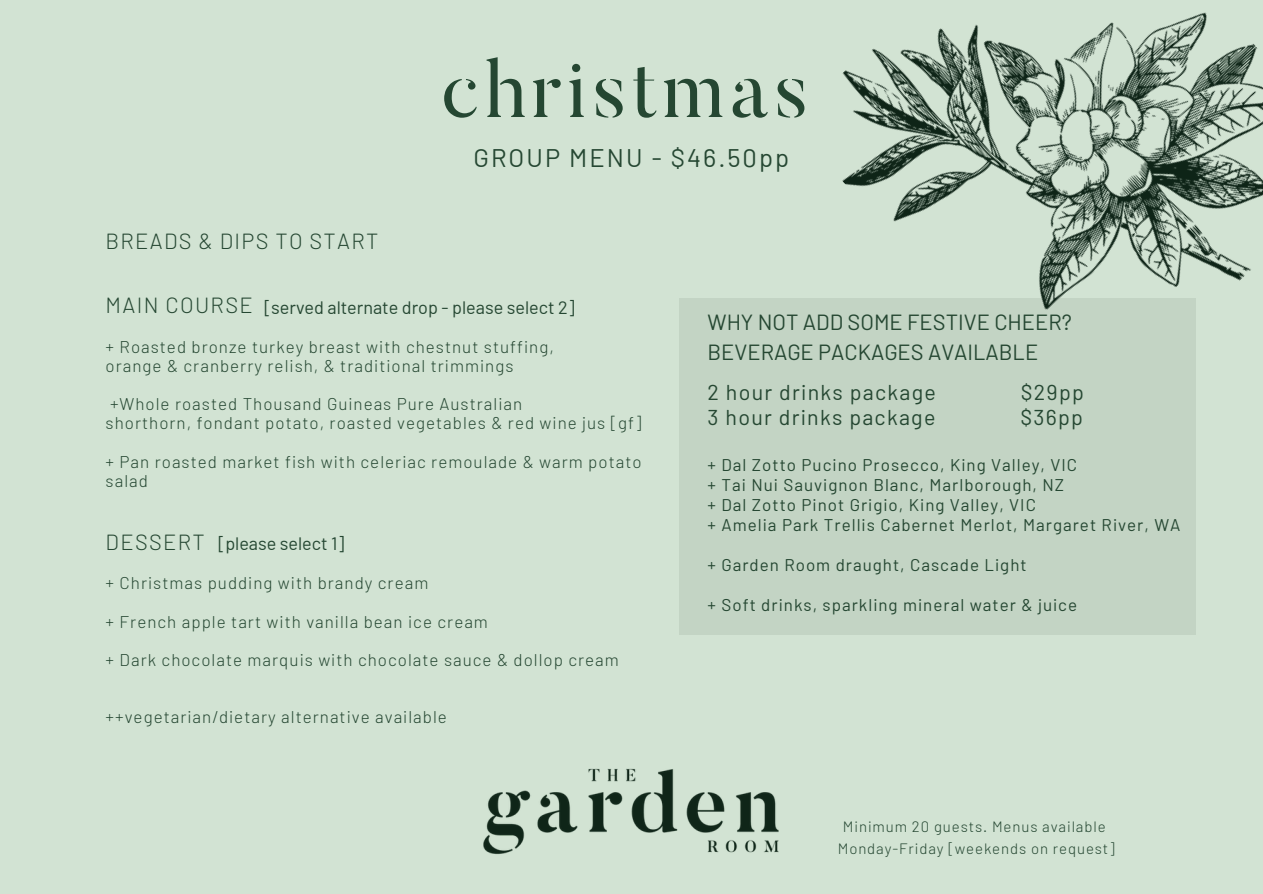
<style>
.page{position:relative;width:1263px;height:894px;background:#fff}
.page>*{position:absolute;margin:0;border:0;box-sizing:border-box;transform-origin:0 0}
.t1{font:81px "Butler Stencil";letter-spacing:.07em;color:#254732}
.t2{font:25.5px "Barlow";letter-spacing:.08em;color:#254732}
.t3{font:21.9px/30.3px "Barlow";color:#254732}
.t4{font:300 21.9px "Barlow";letter-spacing:.06em;color:#254732}
.t5{font:300 21.75px "Barlow";letter-spacing:.06em;color:#254732}
.t6{font:21.45px "Barlow";letter-spacing:.06em;color:#254732}
.t7{font:18px "Barlow";color:#254732}
.t8{font:300 16.95px/19px "Barlow";letter-spacing:.06em;color:#254732}
.t9{font:16.95px/20px "Barlow";letter-spacing:.06em;color:#254732}
.t10{font:300 15px/22.5px "Barlow";letter-spacing:.06em;color:#254732;text-align:center}
</style>
<div class="page">
<div style="left:0;top:0;width:1263px;height:893px;background:#d2e3d3"></div>
<img style="left:483px;top:768px;width:296px;height:86px">
<img style="left:842px;top:12px;width:421px;height:286px">
<div style="left:680px;top:298px;width:516px;height:336px;background:#c3d4c4"></div>
<p class="t5" style="left:106px;top:227px;width:274px">BREADS &amp; DIPS TO START</p>
<h1 class="t1" style="left:441px;top:38px;width:369px">christmas</h1>
<h2 class="t2" style="left:473px;top:146px;width:317px">GROUP MENU - $46.50pp</h2>
<p class="t4" style="left:106px;top:291px;width:149px">MAIN COURSE</p>
<p class="t8" style="left:106px;top:336px;width:450px">+ Roasted bronze turkey breast with chestnut stuffing, orange &amp; cranberry relish, &amp; traditional trimmings</p>
<p class="t8" style="left:106px;top:394px;width:537px">+Whole roasted Thousand Guineas Pure Australian<br>shorthorn, fondant potato, roasted vegetables &amp; red wine jus [gf]</p>
<p class="t8" style="left:106px;top:451px;width:538px">+ Pan roasted market fish with celeriac remoulade &amp; warm potato salad</p>
<p class="t7" style="left:264px;top:299px;width:312px">[served alternate drop - please select 2]</p>
<p class="t5" style="left:106px;top:528px;width:101px">DESSERT</p>
<p class="t8" style="left:106px;top:572px;width:324px">+ Christmas pudding with brandy cream</p>
<p class="t8" style="left:106px;top:611px;width:384px">+ French apple tart with vanilla bean ice cream</p>
<p class="t8" style="left:106px;top:649px;width:515px">+ Dark chocolate marquis with chocolate sauce &amp; dollop cream</p>
<p class="t7" style="left:219px;top:535px;width:127px">[please select 1]</p>
<p class="t8" style="left:106px;top:706px;width:343px">++vegetarian/dietary alternative available</p>
<p class="t3" style="left:708px;top:306px;width:366px">WHY NOT ADD SOME FESTIVE CHEER?<br>BEVERAGE PACKAGES AVAILABLE</p>
<p class="t6" style="left:708px;top:378px;width:230px">2 hour drinks package</p>
<p class="t6" style="left:1021px;top:378px;width:64px">$29pp</p>
<p class="t6" style="left:708px;top:403px;width:229px">3 hour drinks package</p>
<p class="t6" style="left:1020px;top:403px;width:64px">$36pp</p>
<p class="t9" style="left:708px;top:454px;width:474px">+ Dal Zotto Pucino Prosecco, King Valley, VIC<br>+ Tai Nui Sauvignon Blanc, Marlborough, NZ<br>+ Dal Zotto Pinot Grigio, King Valley, VIC<br>+ Amelia Park Trellis Cabernet Merlot, Margaret River, WA</p>
<p class="t9" style="left:708px;top:554px;width:321px">+ Garden Room draught, Cascade Light</p>
<p class="t9" style="left:708px;top:593px;width:371px">+ Soft drinks, sparkling mineral water &amp; juice</p>
<p class="t10" style="left:838px;top:814px;width:278px">Minimum 20 guests. Menus available<br>Monday-Friday [weekends on request]</p>
</div>
